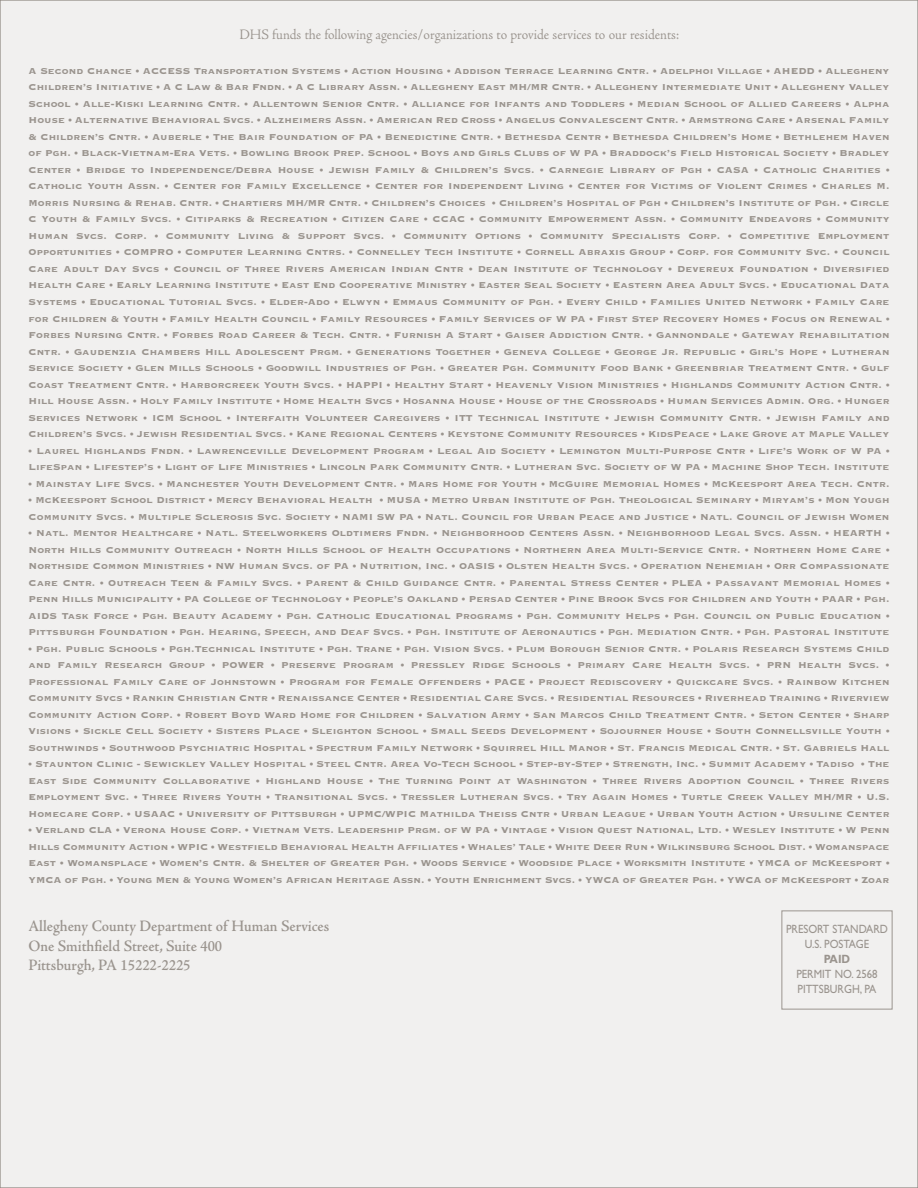
<style>
.page{position:relative;width:918px;height:1188px;background:#f1f0ef}
.page>*{position:absolute;margin:0;border:0;box-sizing:border-box;transform-origin:0 0}
.t1{font:16.5px/19.5px "Adobe Jenson MM 0 0 361 638 0 0";color:#9a948e;scale:.95 1}
.t2{font:15px "Adobe Jenson MM 0 0 880 119 0 0";color:#9a948e;scale:.95 1}
.t3{font:12px/15px "Gill Sans";color:#9a948e;text-align:center;scale:.9 1}
.t4{font:700 12px "Gill Sans";color:#9a948e;scale:.9 1}
.t5{font:11.25px/16.5px "Copperplate Thirty Three BC";letter-spacing:.01em;color:#9a948e;text-align:justify}
</style>
<div class="page">
<div style="left:782px;top:910px;width:110px;height:100px;border:1px solid #9a948e"></div>
<h2 class="t2" style="left:239px;top:29px;width:464px">DHS funds the following agencies/organizations to provide services to our residents:</h2>
<p class="t5" style="left:28px;top:62px;width:863px">A Second Chance • ACCESS Transportation Systems • Action Housing • Addison Terrace Learning Cntr. • Adelphoi Village • AHEDD • Allegheny Children’s Initiative • A C Law &amp; Bar Fndn. • A C Library Assn. • Allegheny East MH/MR Cntr. • Allegheny Intermediate Unit • Allegheny Valley School • Alle-Kiski Learning Cntr. • Allentown Senior Cntr. • Alliance for Infants and Toddlers • Median School of Allied Careers • Alpha House • Alternative Behavioral Svcs. • Alzheimers Assn. • American Red Cross • Angelus Convalescent Cntr. • Armstrong Care • Arsenal Family &amp; Children’s Cntr. • Auberle • The Bair Foundation of PA • Benedictine Cntr. • Bethesda Centr • Bethesda Children’s Home • Bethlehem Haven of Pgh. • Black-Vietnam-Era Vets. • Bowling Brook Prep. School • Boys and Girls Clubs of W PA • Braddock’s Field Historical Society • Bradley Center • Bridge to Independence/Debra House • Jewish Family &amp; Children’s Svcs. • Carnegie Library of Pgh • CASA • Catholic Charities • Catholic Youth Assn. • Center for Family Excellence • Center for Independent Living • Center for Victims of Violent Crimes • Charles M.<br>Morris Nursing &amp; Rehab. Cntr. • Chartiers MH/MR Cntr. • Children’s Choices • Children’s Hospital of Pgh • Children’s Institute of Pgh. • Circle C Youth &amp; Family Svcs. • Citiparks &amp; Recreation • Citizen Care • CCAC • Community Empowerment Assn. • Community Endeavors • Community Human Svcs. Corp. • Community Living &amp; Support Svcs. • Community Options • Community Specialists Corp. • Competitive Employment Opportunities • COMPRO • Computer Learning Cntrs. • Connelley Tech Institute • Cornell Abraxis Group • Corp. for Community Svc. • Council Care Adult Day Svcs • Council of Three Rivers American Indian Cntr • Dean Institute of Technology • Devereux Foundation • Diversified Health Care • Early Learning Institute • East End Cooperative Ministry • Easter Seal Society • Eastern Area Adult Svcs. • Educational Data Systems • Educational Tutorial Svcs. • Elder-Ado • Elwyn • Emmaus Community of Pgh. • Every Child • Families United Network • Family Care for Children &amp; Youth • Family Health Council • Family Resources • Family Services of W PA • First Step Recovery Homes • Focus on Renewal • Forbes Nursing Cntr. • Forbes Road Career &amp; Tech. Cntr. • Furnish A Start • Gaiser Addiction Cntr. • Gannondale • Gateway Rehabilitation Cntr. • Gaudenzia Chambers Hill Adolescent Prgm. • Generations Together • Geneva College • George Jr. Republic • Girl’s Hope • Lutheran Service Society • Glen Mills Schools • Goodwill Industries of Pgh. • Greater Pgh. Community Food Bank • Greenbriar Treatment Cntr. • Gulf Coast Treatment Cntr. • Harborcreek Youth Svcs. • HAPPI • Healthy Start • Heavenly Vision Ministries • Highlands Community Action Cntr. • Hill House Assn. • Holy Family Institute • Home Health Svcs • Hosanna House • House of the Crossroads • Human Services Admin. Org. • Hunger Services Network • ICM School • Interfaith Volunteer Caregivers • ITT Technical Institute • Jewish Community Cntr. • Jewish Family and Children’s Svcs. • Jewish Residential Svcs. • Kane Regional Centers • Keystone Community Resources • KidsPeace • Lake Grove at Maple Valley</p>
<p class="t5" style="left:28px;top:441px;width:863px">• Laurel Highlands Fndn. • Lawrenceville Development Program • Legal Aid Society • Lemington Multi-Purpose Cntr • Life’s Work of W PA •<br>LifeSpan • Lifestep’s • Light of Life Ministries • Lincoln Park Community Cntr. • Lutheran Svc. Society of W PA • Machine Shop Tech. Institute</p>
<p class="t5" style="left:28px;top:474px;width:863px">• Mainstay Life Svcs. • Manchester Youth Development Cntr. • Mars Home for Youth • McGuire Memorial Homes • McKeesport Area Tech. Cntr.</p>
<p class="t5" style="left:28px;top:491px;width:863px">• McKeesport School District • Mercy Behavioral Health • MUSA • Metro Urban Institute of Pgh. Theological Seminary • Miryam’s • Mon Yough<br>Community Svcs. • Multiple Sclerosis Svc. Society • NAMI SW PA • Natl. Council for Urban Peace and Justice • Natl. Council of Jewish Women</p>
<p class="t5" style="left:28px;top:524px;width:863px">• Natl. Mentor Healthcare • Natl. Steelworkers Oldtimers Fndn. • Neighborhood Centers Assn. • Neighborhood Legal Svcs. Assn. • HEARTH • North Hills Community Outreach • North Hills School of Health Occupations • Northern Area Multi-Service Cntr. • Northern Home Care • Northside Common Ministries • NW Human Svcs. of PA • Nutrition, Inc. • OASIS • Olsten Health Svcs. • Operation Nehemiah • Orr Compassionate Care Cntr. • Outreach Teen &amp; Family Svcs. • Parent &amp; Child Guidance Cntr. • Parental Stress Center • PLEA • Passavant Memorial Homes • Penn Hills Municipality • PA College of Technology • People’s Oakland • Persad Center • Pine Brook Svcs for Children and Youth • PAAR • Pgh.<br>AIDS Task Force • Pgh. Beauty Academy • Pgh. Catholic Educational Programs • Pgh. Community Helps • Pgh. Council on Public Education • Pittsburgh Foundation • Pgh. Hearing, Speech, and Deaf Svcs. • Pgh. Institute of Aeronautics • Pgh. Mediation Cntr. • Pgh. Pastoral Institute</p>
<p class="t5" style="left:28px;top:639px;width:863px">• Pgh. Public Schools • Pgh.Technical Institute • Pgh. Trane • Pgh. Vision Svcs. • Plum Borough Senior Cntr. • Polaris Research Systems Child and Family Research Group • POWER • Preserve Program • Pressley Ridge Schools • Primary Care Health Svcs. • PRN Health Svcs. • Professional Family Care of Johnstown • Program for Female Offenders • PACE • Project Rediscovery • Quickcare Svcs. • Rainbow Kitchen Community Svcs • Rankin Christian Cntr • Renaissance Center • Residential Care Svcs. • Residential Resources • Riverhead Training • Riverview Community Action Corp. • Robert Boyd Ward Home for Children • Salvation Army • San Marcos Child Treatment Cntr. • Seton Center • Sharp Visions • Sickle Cell Society • Sisters Place • Sleighton School • Small Seeds Development • Sojourner House • South Connellsville Youth • Southwinds • Southwood Psychiatric Hospital • Spectrum Family Network • Squirrel Hill Manor • St. Francis Medical Cntr. • St. Gabriels Hall</p>
<p class="t5" style="left:28px;top:755px;width:863px">• Staunton Clinic - Sewickley Valley Hospital • Steel Cntr. Area Vo-Tech School • Step-by-Step • Strength, Inc. • Summit Academy • Tadiso • The East Side Community Collaborative • Highland House • The Turning Point at Washington • Three Rivers Adoption Council • Three Rivers Employment Svc. • Three Rivers Youth • Transitional Svcs. • Tressler Lutheran Svcs. • Try Again Homes • Turtle Creek Valley MH/MR • U.S.<br>Homecare Corp. • USAAC • University of Pittsburgh • UPMC/WPIC Mathilda Theiss Cntr • Urban League • Urban Youth Action • Ursuline Center</p>
<p class="t5" style="left:28px;top:821px;width:863px">• Verland CLA • Verona House Corp. • Vietnam Vets. Leadership Prgm. of W PA • Vintage • Vision Quest National, Ltd. • Wesley Institute • W Penn Hills Community Action • WPIC • Westfield Behavioral Health Affiliates • Whales’ Tale • White Deer Run • Wilkinsburg School Dist. • Womanspace East • Womansplace • Women’s Cntr. &amp; Shelter of Greater Pgh. • Woods Service • Woodside Place • Worksmith Institute • YMCA of McKeesport • YMCA of Pgh. • Young Men &amp; Young Women’s African Heritage Assn. • Youth Enrichment Svcs. • YWCA of Greater Pgh. • YWCA of McKeesport • Zoar</p>
<h1 class="t1" style="left:28px;top:918px;width:318px">Allegheny County Department of Human Services<br>One Smithfield Street, Suite 400<br>Pittsburgh, PA 15222-2225</h1>
<p class="t3" style="left:786px;top:923px;width:115px">PRESORT STANDARD<br>U.S. POSTAGE</p>
<p class="t4" style="left:824px;top:955px;width:31px">PAID</p>
<p class="t3" style="left:796px;top:968px;width:92px;text-align:left">PERMIT NO. 2568<br>PITTSBURGH, PA</p>
</div>
